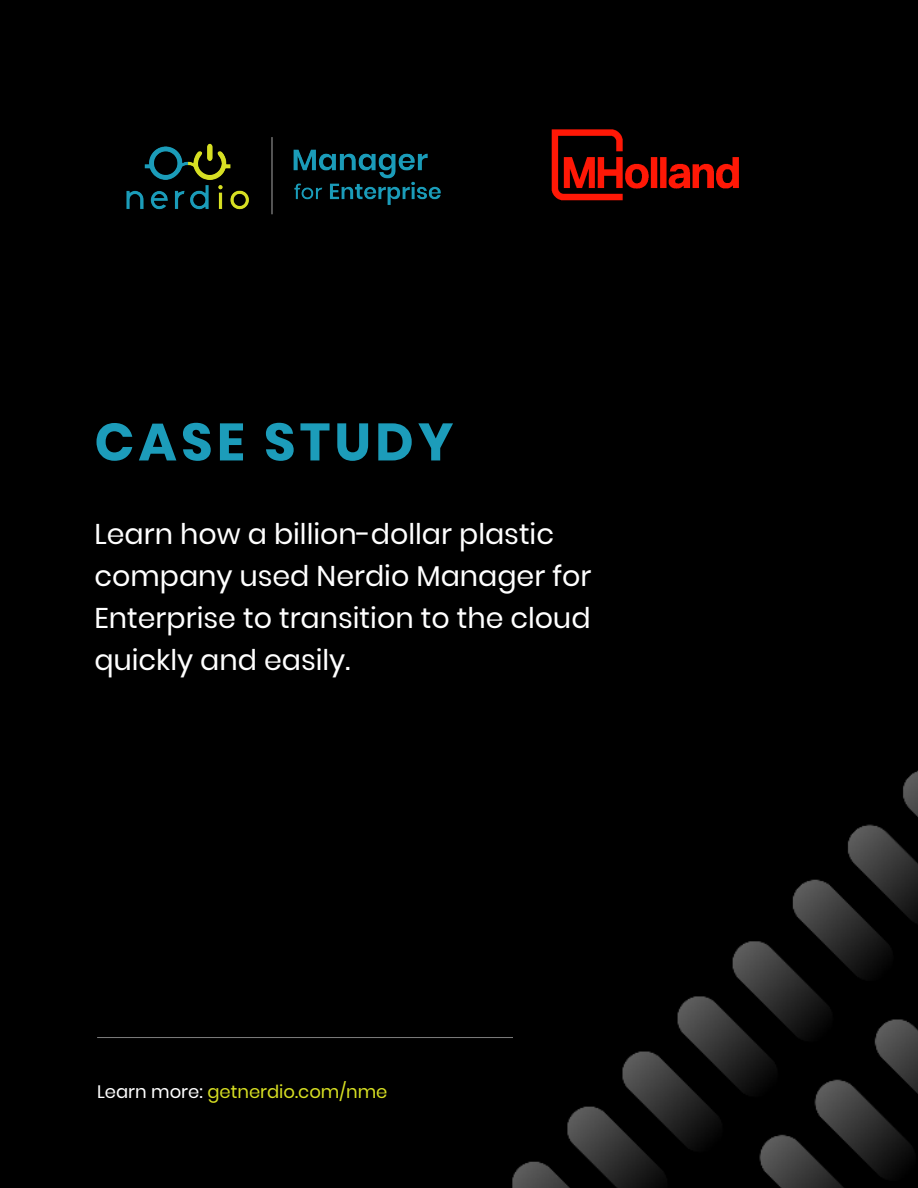
<style>
.page{position:relative;width:918px;height:1188px;background:#000}
.page>*{position:absolute;margin:0;border:0;box-sizing:border-box;transform-origin:0 0}
.t1{font:700 52.5px "Poppins";letter-spacing:.08em;color:#1c9cba}
.t2{font:28.5px/42px "Poppins";color:#fff}
.t3{font:18px "Poppins";color:#d7df23}
.s1{color:#fff}
</style>
<div class="page">
<img style="left:512px;top:770px;width:406px;height:418px">
<hr style="left:97px;top:1037px;width:416px;height:1px;background:#fff">
<img style="left:126px;top:137px;width:315px;height:78px">
<img style="left:551px;top:130px;width:188px;height:70px">
<p class="t1" style="left:94px;top:412px;width:360px">CASE STUDY</p>
<p class="t2" style="left:94px;top:514px;width:498px">Learn how a billion-dollar plastic company used Nerdio Manager for<br>Enterprise to transition to the cloud quickly and easily.</p>
<p class="t3" style="left:97px;top:1081px;width:292px"><span class="s1">Learn more:</span> getnerdio.com/nme</p>
</div>
